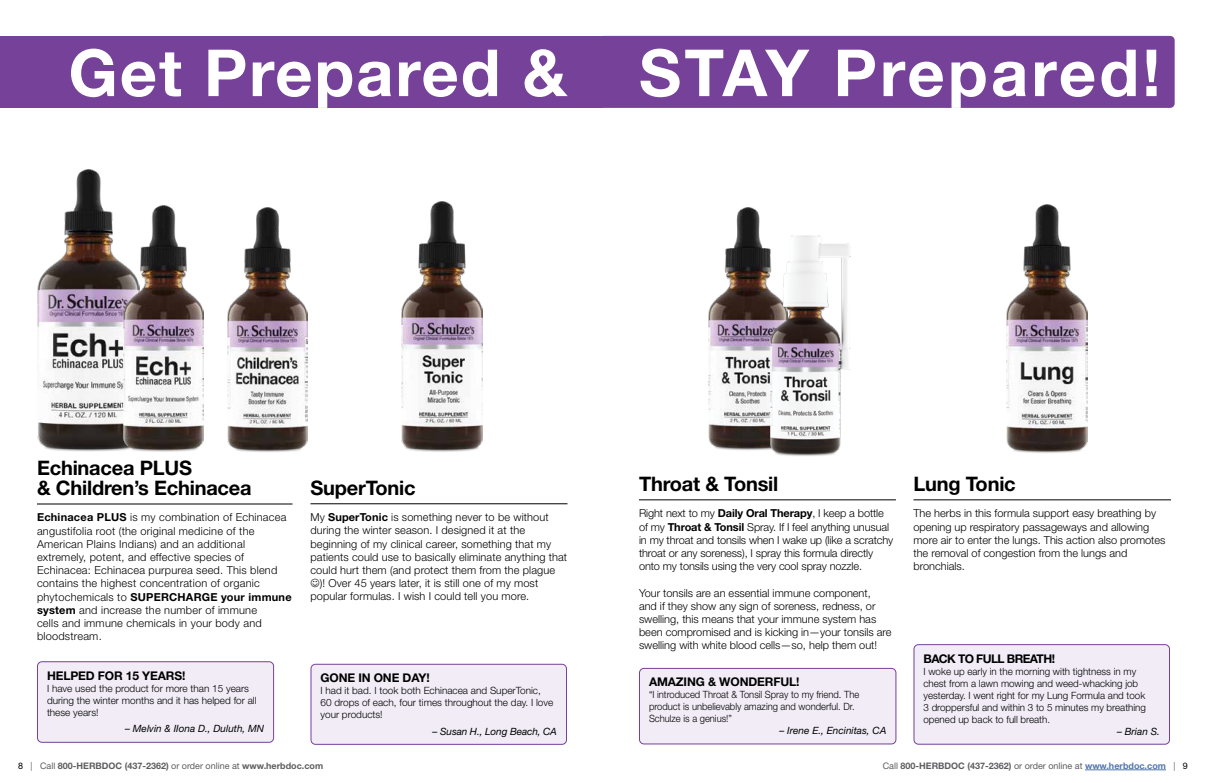
<style>
.page{position:relative;width:1206px;height:783px;background:#fff}
.page>*{position:absolute;margin:0;border:0;box-sizing:border-box;transform-origin:0 0}
.t1{font:700 65px "Helvetica Neue LT Std";letter-spacing:.05em;color:#fff}
.t2{font:700 65px "Helvetica Neue LT Std";letter-spacing:.03em;color:#fff}
.LT75_Prod_Name_wih_rule{font:700 20px/20px "Helvetica Neue LT Std";letter-spacing:-.01em;color:#000}
.LT75__11pt_testi_all_caps_hdr{font:700 12px "Helvetica Neue LT Std";letter-spacing:-.01em;color:#000}
.LT75__11pt_testi_all_caps_hdr-2{font:700 12px "Helvetica Neue LT Std";letter-spacing:-.05em;color:#000}
.LT45__11pt{font:300 11px/13.2px "Helvetica Neue LT Std";color:#000}
.LT45__11pt-2{font:300 11px/13.2px "Helvetica Neue LT Std";letter-spacing:.02em;color:#000}
.LT45__11pt-3{font:300 10px/12px "Helvetica Neue LT Std";color:#000}
.LT45__11pt-4{font:300 10px/12px "Helvetica Neue LT Std";color:#000;scale:.94 1}
.LT56_Italic_testi_attrib{font:italic 10px "Helvetica Neue LT Std";color:#000}
.t3{font:700 9px "Helvetica Neue LT Std";color:#5d5d60}
.s1{font-weight:700}
.s2{font-weight:400;color:#000}
.s3{font-weight:400;color:#6d6e71}
.s4{font-weight:400}
.s5{color:#5375ae}
</style>
<div class="page">
<hr style="left:310px;top:504px;width:258px;height:1px;background:#000">
<hr style="left:37px;top:504px;width:255px;height:1px;background:#000">
<img style="left:38px;top:169px;width:85px;height:283px">
<img style="left:401px;top:201px;width:82px;height:251px">
<img style="left:123px;top:206px;width:80px;height:246px">
<img style="left:228px;top:207px;width:79px;height:245px">
<img style="left:709px;top:207px;width:62px;height:244px">
<img style="left:771px;top:236px;width:79px;height:220px">
<div style="left:311px;top:664px;width:255px;height:80px;background:#f1ecf6;border-radius:4px"></div>
<div style="left:310px;top:664px;width:257px;height:81px;border:1px solid #754199;border-radius:4px"></div>
<div style="left:38px;top:662px;width:236px;height:80px;background:#f1ecf6;border-radius:4px"></div>
<div style="left:37px;top:661px;width:237px;height:82px;border:1px solid #754199;border-radius:4px"></div>
<hr style="left:639px;top:500px;width:257px;height:1px;background:#000">
<div style="left:640px;top:668px;width:256px;height:76px;background:#f1ecf6;border-radius:4px"></div>
<div style="left:639px;top:668px;width:257px;height:76px;border:1px solid #754199;border-radius:4px"></div>
<img style="left:1007px;top:205px;width:80px;height:248px">
<hr style="left:914px;top:500px;width:257px;height:1px;background:#000">
<div style="left:914px;top:645px;width:256px;height:99px;background:#f1ecf6;border-radius:4px"></div>
<div style="left:914px;top:644px;width:256px;height:101px;border:1px solid #754199;border-radius:4px"></div>
<div style="left:0;top:36px;width:603px;height:72px;background:#754199"></div>
<div style="left:603px;top:36px;width:572px;height:72px;background:#754199"></div>
<hr style="left:1085px;top:770px;width:81px;height:1px;background:#5375ae">
<p class="t2" style="left:69px;top:33px;width:500px">Get Prepared &amp;</p>
<p class="t1" style="left:639px;top:33px;width:523px">STAY Prepared!</p>
<p class="LT75_Prod_Name_wih_rule" style="left:37px;top:457px;width:216px">Echinacea PLUS<br>&amp; Children’s Echinacea</p>
<p class="LT45__11pt-2" style="left:37px;top:511px;width:256px"><span class="s1">Echinacea PLUS</span> is my combination of Echinacea angustifolia root (the original medicine of the American Plains Indians) and an additional extremely, potent, and effective species of Echinacea: Echinacea purpurea seed. This blend contains the highest concentration of organic phytochemicals to <span class="s1">SUPERCHARGE your immune system</span> and increase the number of immune<br>cells and immune chemicals in your body and bloodstream.</p>
<p class="LT75__11pt_testi_all_caps_hdr" style="left:47px;top:668px;width:140px">HELPED FOR 15 YEARS!</p>
<p class="LT45__11pt-3" style="left:47px;top:682px;width:211px">I have used the product for more than 15 years during the winter months and it has helped for all these years!</p>
<p class="LT56_Italic_testi_attrib" style="left:125px;top:723px;width:140px">– Melvin &amp; IIona D., Duluth, MN</p>
<p class="LT75_Prod_Name_wih_rule" style="left:310px;top:477px;width:107px">SuperTonic</p>
<p class="LT45__11pt" style="left:310px;top:510px;width:240px">My <span class="s1">SuperTonic</span> is something never to be without</p>
<p class="LT45__11pt" style="left:310px;top:524px;width:216px">during the winter season. I designed it at the</p>
<p class="LT45__11pt" style="left:310px;top:537px;width:242px">beginning of my clinical career, something that my</p>
<p class="LT45__11pt" style="left:310px;top:550px;width:258px">patients could use to basically eliminate anything that</p>
<p class="LT45__11pt" style="left:310px;top:563px;width:246px">could hurt them (and protect them from the plague</p>
<p class="LT45__11pt" style="left:320px;top:576px;width:220px">)! Over 45 years later, it is still one of my most</p>
<p class="LT45__11pt" style="left:310px;top:590px;width:220px">popular formulas. I wish I could tell you more.</p>
<p class="LT75__11pt_testi_all_caps_hdr" style="left:320px;top:671px;width:111px">GONE IN ONE DAY!</p>
<p class="LT45__11pt-3" style="left:320px;top:685px;width:234px">I had it bad. I took both Echinacea and SuperTonic,<br>60 drops of each, four times throughout the day. I love your products!</p>
<p class="LT56_Italic_testi_attrib" style="left:433px;top:725px;width:126px">– Susan H., Long Beach, CA</p>
<p class="t3" style="left:18px;top:760px;width:307px"><span class="s2">8</span> <span class="s3">|</span> <span class="s4">Call</span> 800-HERBDOC (437-2362) <span class="s4">or order online at</span> www.herbdoc.com</p>
<p class="LT75_Prod_Name_wih_rule" style="left:639px;top:473px;width:141px">Throat &amp; Tonsil</p>
<p class="LT45__11pt" style="left:639px;top:507px;width:256px">Right next to my <span class="s1">Daily Oral Therapy</span>, I keep a bottle of my <span class="s1">Throat &amp; Tonsil</span> Spray. If I feel anything unusual in my throat and tonsils when I wake up (like a scratchy throat or any soreness), I spray this formula directly onto my tonsils using the very cool spray nozzle.</p>
<p class="LT45__11pt" style="left:639px;top:586px;width:254px">Your tonsils are an essential immune component, and if they show any sign of soreness, redness, or swelling, this means that your immune system has been compromised and is kicking in—your tonsils are swelling with white blood cells—so, help them out!</p>
<p class="LT75__11pt_testi_all_caps_hdr" style="left:649px;top:675px;width:152px">AMAZING &amp; WONDERFUL!</p>
<p class="LT45__11pt-4" style="left:649px;top:689px;width:225px">“I introduced Throat &amp; Tonsil Spray to my friend. The product is unbelievably amazing and wonderful. Dr.<br>Schulze is a genius!”</p>
<p class="LT56_Italic_testi_attrib" style="left:780px;top:725px;width:108px">– Irene E., Encinitas, CA</p>
<p class="LT75_Prod_Name_wih_rule" style="left:914px;top:473px;width:104px">Lung Tonic</p>
<p class="LT45__11pt" style="left:914px;top:507px;width:254px">The herbs in this formula support easy breathing by opening up respiratory passageways and allowing more air to enter the lungs. This action also promotes the removal of congestion from the lungs and bronchials.</p>
<p class="LT75__11pt_testi_all_caps_hdr-2" style="left:924px;top:651px;width:133px">BACK TO FULL BREATH!</p>
<p class="LT45__11pt-3" style="left:924px;top:665px;width:224px">I woke up early in the morning with tightness in my chest from a lawn mowing and weed-whacking job yesterday. I went right for my Lung Formula and took 3 droppersful and within 3 to 5 minutes my breathing opened up back to full breath.</p>
<p class="LT56_Italic_testi_attrib" style="left:1117px;top:725px;width:44px">– Brian S.</p>
<p class="t3" style="left:883px;top:760px;width:307px"><span class="s4">Call</span> 800-HERBDOC (437-2362) <span class="s4">or order online at</span> <span class="s5">www.herbdoc.com</span> <span class="s3">|</span> <span class="s2">9</span></p>
</div>
